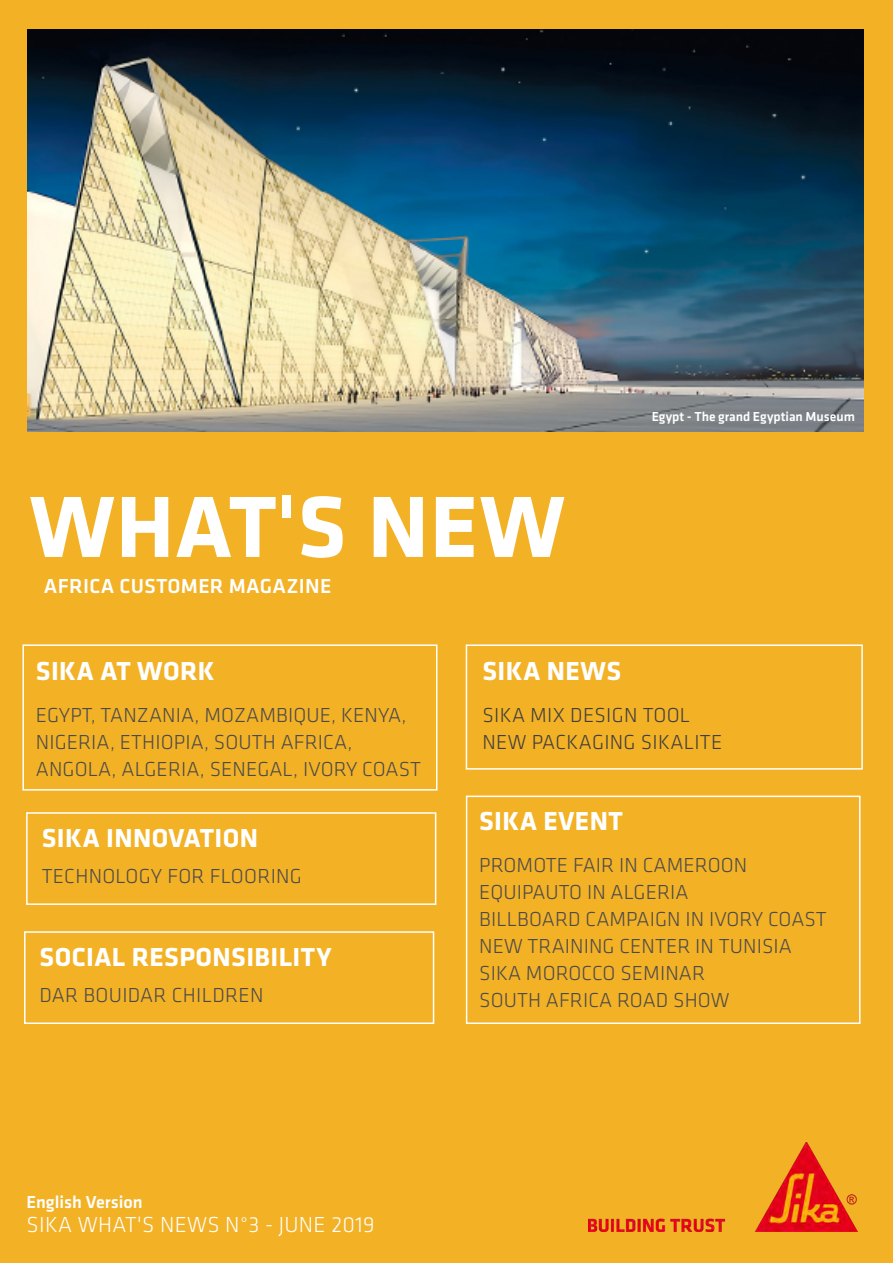
<style>
.page{position:relative;width:893px;height:1263px;background:#f3b125}
.page>*{position:absolute;margin:0;border:0;box-sizing:border-box;transform-origin:0 0}
.t1{font:700 90px "Klavika";letter-spacing:.015em;color:#fff}
.t2{font:700 27px "Klavika";letter-spacing:.015em;color:#fff}
.t3{font:300 22.5px "Klavika";letter-spacing:.015em;color:#fff}
.t4{font:300 21px/27px "Klavika";letter-spacing:.005em;color:#4a4a4c}
.t5{font:300 21px/27px "Klavika";letter-spacing:.015em;color:#3e3d40}
.t6{font:500 21px "Klavika";letter-spacing:.015em;color:#fff}
.t7{font:500 18px "Klavika";color:#fff}
.t8{font:500 13.5px "Klavika";color:#fff}
</style>
<div class="page">
<img style="left:28px;top:30px;width:835px;height:401px">
<img style="left:588px;top:1142px;width:269px;height:90px">
<div style="left:22px;top:644px;width:415px;height:147px;border:2px solid #fff"></div>
<div style="left:26px;top:812px;width:410px;height:93px;border:2px solid #fff"></div>
<div style="left:466px;top:795px;width:394px;height:229px;border:2px solid #fff"></div>
<div style="left:466px;top:644px;width:397px;height:126px;border:2px solid #fff"></div>
<div style="left:24px;top:931px;width:410px;height:93px;border:2px solid #fff"></div>
<h1 class="t1" style="left:30px;top:462px;width:537px">WHAT'S NEW</h1>
<p class="t6" style="left:44px;top:572px;width:289px">AFRICA CUSTOMER MAGAZINE</p>
<p class="t8" style="left:652px;top:407px;width:205px">Egypt - The grand Egyptian Museum</p>
<p class="t2" style="left:36px;top:651px;width:180px">SIKA AT WORK</p>
<p class="t4" style="left:36px;top:701px;width:387px">EGYPT, TANZANIA, MOZAMBIQUE, KENYA,<br>NIGERIA, ETHIOPIA, SOUTH AFRICA,<br>ANGOLA, ALGERIA, SENEGAL, IVORY COAST</p>
<p class="t2" style="left:42px;top:819px;width:218px">SIKA INNOVATION</p>
<p class="t4" style="left:42px;top:863px;width:262px">TECHNOLOGY FOR FLOORING</p>
<p class="t2" style="left:40px;top:938px;width:294px">SOCIAL RESPONSIBILITY</p>
<p class="t4" style="left:40px;top:982px;width:225px">DAR BOUIDAR CHILDREN</p>
<p class="t2" style="left:482px;top:651px;width:140px">SIKA NEWS</p>
<p class="t5" style="left:482px;top:701px;width:241px">SIKA MIX DESIGN TOOL<br>NEW PACKAGING SIKALITE</p>
<p class="t2" style="left:479px;top:802px;width:145px">SIKA EVENT</p>
<p class="t4" style="left:479px;top:852px;width:349px">PROMOTE FAIR IN CAMEROON<br>EQUIPAUTO IN ALGERIA<br>BILLBOARD CAMPAIGN IN IVORY COAST<br>NEW TRAINING CENTER IN TUNISIA<br>SIKA MOROCCO SEMINAR<br>SOUTH AFRICA ROAD SHOW</p>
<p class="t7" style="left:26px;top:1189px;width:118px">English Version</p>
<p class="t3" style="left:27px;top:1211px;width:350px">SIKA WHAT'S NEWS N°3 - JUNE 2019</p>
</div>
